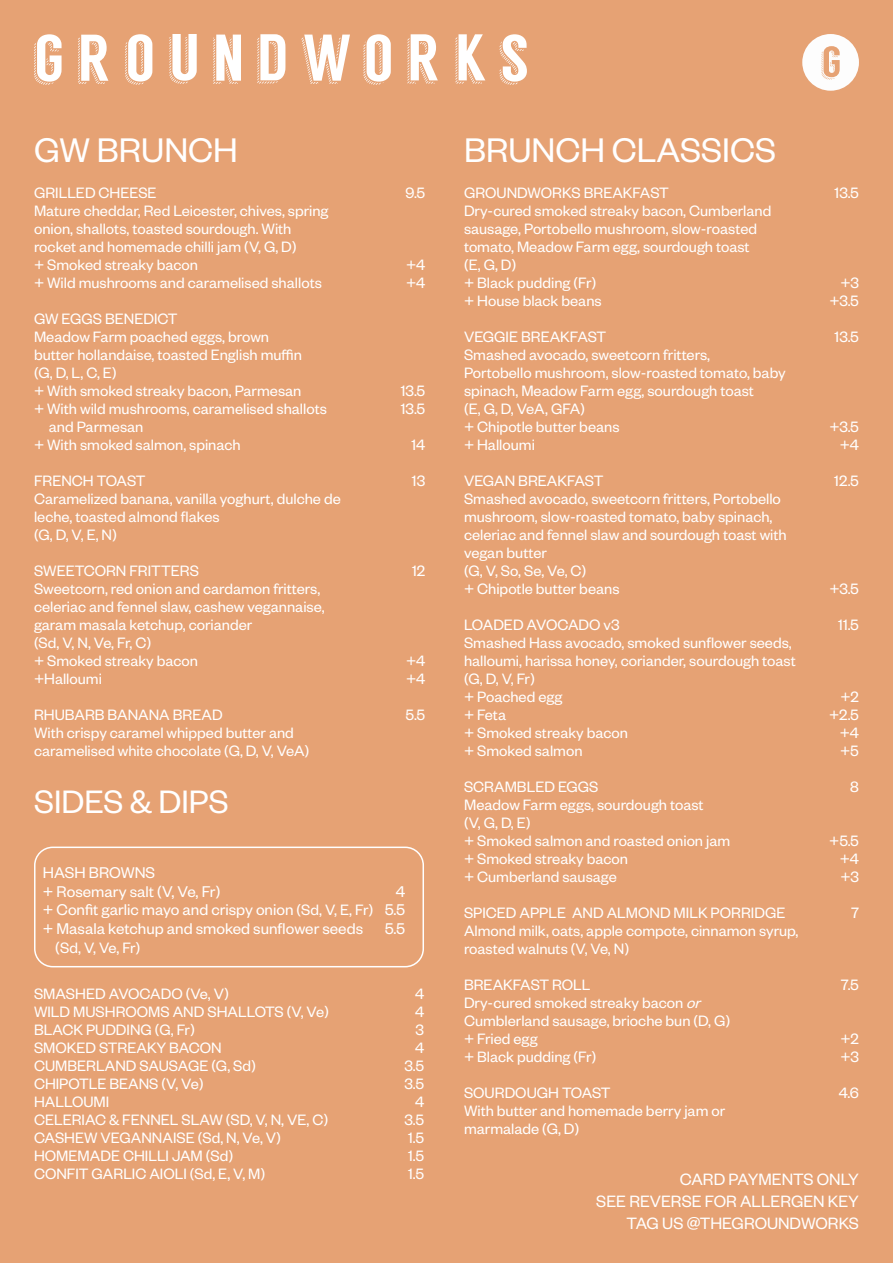
<style>
.page{position:relative;width:893px;height:1263px;background:#e6a274}
.page>*{position:absolute;margin:0;border:0;box-sizing:border-box;transform-origin:0 0}
.t1{font:37.5px "Founders Grotesk";color:#fff}
.t2{font:35.7px "Founders Grotesk";color:#fff}
.t3{font:18px "Founders Grotesk";color:#fff}
.t4{font:17.1px "Founders Grotesk";color:#fff}
.t5{font:16.5px/18px "Founders Grotesk";color:#fff}
.s1{font-size:16.5px}
.s2{font-size:17.1px}
.s3{font-style:italic}
</style>
<div class="page">
<svg style="left:34px;top:34px;width:28px;height:51px"></svg>
<svg style="left:78px;top:35px;width:30px;height:49px"></svg>
<svg style="left:125px;top:34px;width:27px;height:51px"></svg>
<svg style="left:169px;top:34px;width:28px;height:50px"></svg>
<svg style="left:213px;top:35px;width:28px;height:49px"></svg>
<svg style="left:257px;top:34px;width:28px;height:50px"></svg>
<svg style="left:301px;top:35px;width:49px;height:49px"></svg>
<svg style="left:363px;top:34px;width:28px;height:51px"></svg>
<svg style="left:408px;top:34px;width:30px;height:50px"></svg>
<svg style="left:455px;top:34px;width:30px;height:50px"></svg>
<svg style="left:500px;top:34px;width:27px;height:51px"></svg>
<svg style="left:802px;top:34px;width:57px;height:57px"></svg>
<div style="left:34px;top:846px;width:390px;height:121px;border:2px solid #fff;border-radius:18px"></div>
<p class="t1" style="left:34px;top:127px;width:205px">GW BRUNCH</p>
<p class="t5" style="left:34px;top:183px;width:296px">GRILLED CHEESE<br>Mature cheddar, Red Leicester, chives, spring onion, shallots, toasted sourdough. With</p>
<p class="t5" style="left:34px;top:237px;width:264px">rocket and homemade chilli jam (V, G, D)</p>
<p class="t5" style="left:34px;top:255px;width:165px">+ Smoked streaky bacon</p>
<p class="t5" style="left:34px;top:273px;width:289px">+ Wild mushrooms and caramelised shallots</p>
<p class="t5" style="left:34px;top:309px;width:145px">GW EGGS BENEDICT</p>
<p class="t5" style="left:34px;top:327px;width:237px">Meadow Farm poached eggs, brown</p>
<p class="t5" style="left:34px;top:345px;width:269px">butter hollandaise, toasted English muffin</p>
<p class="t5" style="left:34px;top:363px;width:84px">(G, D, L, C, E)</p>
<p class="t5" style="left:34px;top:381px;width:269px">+ With smoked streaky bacon, Parmesan</p>
<p class="t5" style="left:49px;top:399px;width:280px;text-indent:-15px">+ With wild mushrooms, caramelised shallots and Parmesan</p>
<p class="t5" style="left:34px;top:435px;width:208px">+ With smoked salmon, spinach</p>
<p class="t5" style="left:34px;top:471px;width:113px">FRENCH TOAST</p>
<p class="t5" style="left:34px;top:489px;width:308px">Caramelized banana, vanilla yoghurt, dulche de leche, toasted almond flakes</p>
<p class="t5" style="left:34px;top:525px;width:84px">(G, D, V, E, N)</p>
<p class="t5" style="left:34px;top:561px;width:166px">SWEETCORN FRITTERS</p>
<p class="t5" style="left:34px;top:579px;width:292px">Sweetcorn, red onion and cardamon fritters, celeriac and fennel slaw, cashew vegannaise,</p>
<p class="t5" style="left:34px;top:615px;width:220px">garam masala ketchup, coriander</p>
<p class="t5" style="left:34px;top:633px;width:119px">(Sd, V, N, Ve, Fr, C)</p>
<p class="t5" style="left:34px;top:651px;width:165px">+ Smoked streaky bacon</p>
<p class="t5" style="left:34px;top:669px;width:69px">+Halloumi</p>
<p class="t5" style="left:34px;top:705px;width:190px">RHUBARB BANANA BREAD</p>
<p class="t5" style="left:34px;top:723px;width:261px">With crispy caramel whipped butter and</p>
<p class="t5" style="left:34px;top:741px;width:277px">caramelised white chocolate (G, D, V, VeA)</p>
<p class="t2" style="left:34px;top:780px;width:196px">SIDES &amp; DIPS</p>
<p class="t5" style="left:405px;top:183px;width:21px">9.5</p>
<p class="t5" style="left:406px;top:255px;width:21px">+4</p>
<p class="t5" style="left:406px;top:273px;width:21px">+4</p>
<p class="t5" style="left:401px;top:381px;width:26px">13.5</p>
<p class="t5" style="left:401px;top:399px;width:26px">13.5</p>
<p class="t5" style="left:411px;top:435px;width:15px">14</p>
<p class="t5" style="left:412px;top:471px;width:15px">13</p>
<p class="t5" style="left:412px;top:561px;width:15px">12</p>
<p class="t5" style="left:406px;top:651px;width:21px">+4</p>
<p class="t5" style="left:406px;top:669px;width:21px">+4</p>
<p class="t5" style="left:406px;top:705px;width:21px">5.5</p>
<p class="t4" style="left:43px;top:862px;width:114px">HASH BROWNS</p>
<p class="t4" style="left:43px;top:881px;width:179px">+ Rosemary salt (V, Ve, Fr)</p>
<p class="t4" style="left:43px;top:899px;width:332px">+ Confit garlic mayo and crispy onion <span class="s1">(Sd, V, E, Fr)</span></p>
<p class="t4" style="left:43px;top:918px;width:322px">+ Masala ketchup and smoked sunflower seeds</p>
<p class="t5" style="left:55px;top:937px;width:87px"><span class="s2">(</span>Sd, V, Ve, Fr)</p>
<p class="t4" style="left:396px;top:881px;width:11px">4</p>
<p class="t4" style="left:385px;top:899px;width:22px">5.5</p>
<p class="t4" style="left:385px;top:918px;width:22px">5.5</p>
<p class="t5" style="left:34px;top:984px;width:196px">SMASHED AVOCADO (Ve, V)</p>
<p class="t5" style="left:34px;top:1002px;width:296px">WILD MUSHROOMS AND SHALLOTS (V, Ve)</p>
<p class="t5" style="left:34px;top:1020px;width:162px">BLACK PUDDING (G, Fr)</p>
<p class="t5" style="left:34px;top:1038px;width:189px">SMOKED STREAKY BACON</p>
<p class="t5" style="left:34px;top:1056px;width:223px">CUMBERLAND SAUSAGE (G, Sd)</p>
<p class="t5" style="left:34px;top:1074px;width:171px">CHIPOTLE BEANS (V, Ve)</p>
<p class="t5" style="left:34px;top:1092px;width:77px">HALLOUMI</p>
<p class="t5" style="left:34px;top:1110px;width:296px">CELERIAC &amp; FENNEL SLAW (SD, V, N, VE, C)</p>
<p class="t5" style="left:34px;top:1128px;width:248px">CASHEW VEGANNAISE (Sd, N, Ve, V)<br>HOMEMADE CHILLI JAM (Sd)</p>
<p class="t5" style="left:34px;top:1164px;width:233px">CONFIT GARLIC AIOLI (Sd, E, V, M)</p>
<p class="t5" style="left:415px;top:984px;width:11px">4</p>
<p class="t5" style="left:415px;top:1002px;width:11px">4</p>
<p class="t5" style="left:415px;top:1020px;width:10px">3</p>
<p class="t5" style="left:415px;top:1038px;width:11px">4</p>
<p class="t5" style="left:404px;top:1056px;width:21px">3.5</p>
<p class="t5" style="left:404px;top:1074px;width:21px">3.5</p>
<p class="t5" style="left:415px;top:1092px;width:11px">4</p>
<p class="t5" style="left:404px;top:1110px;width:21px">3.5</p>
<p class="t5" style="left:408px;top:1128px;width:17px">1.5</p>
<p class="t5" style="left:408px;top:1146px;width:17px">1.5</p>
<p class="t5" style="left:408px;top:1164px;width:17px">1.5</p>
<p class="t1" style="left:464px;top:127px;width:314px">BRUNCH CLASSICS</p>
<p class="t5" style="left:464px;top:183px;width:206px">GROUNDWORKS BREAKFAST</p>
<p class="t5" style="left:464px;top:201px;width:309px">Dry-cured smoked streaky bacon, Cumberland sausage, Portobello mushroom, slow-roasted</p>
<p class="t5" style="left:464px;top:237px;width:287px">tomato, Meadow Farm egg, sourdough toast</p>
<p class="t5" style="left:464px;top:255px;width:54px">(E, G, D)</p>
<p class="t5" style="left:464px;top:273px;width:134px">+ Black pudding (Fr)</p>
<p class="t5" style="left:464px;top:291px;width:139px">+ House black beans</p>
<p class="t5" style="left:464px;top:327px;width:144px">VEGGIE BREAKFAST</p>
<p class="t5" style="left:464px;top:345px;width:248px">Smashed avocado, sweetcorn fritters,</p>
<p class="t5" style="left:464px;top:363px;width:323px">Portobello mushroom, slow-roasted tomato, baby spinach, Meadow Farm egg, sourdough toast</p>
<p class="t5" style="left:464px;top:399px;width:122px">(E, G, D, VeA, GFA)</p>
<p class="t5" style="left:464px;top:417px;width:157px">+ Chipotle butter beans</p>
<p class="t5" style="left:464px;top:435px;width:72px">+ Halloumi</p>
<p class="t5" style="left:464px;top:471px;width:141px">VEGAN BREAKFAST</p>
<p class="t5" style="left:464px;top:489px;width:324px">Smashed avocado, sweetcorn fritters, Portobello mushroom, slow-roasted tomato, baby spinach, celeriac and fennel slaw and sourdough toast with vegan butter</p>
<p class="t5" style="left:464px;top:561px;width:124px">(G, V, So, Se, Ve, C)</p>
<p class="t5" style="left:464px;top:579px;width:157px">+ Chipotle butter beans</p>
<p class="t5" style="left:464px;top:615px;width:157px">LOADED AVOCADO v3</p>
<p class="t5" style="left:464px;top:633px;width:333px">Smashed Hass avocado, smoked sunflower seeds, halloumi, harissa honey, coriander, sourdough toast (G, D, V, Fr)</p>
<p class="t5" style="left:464px;top:687px;width:100px">+ Poached egg</p>
<p class="t5" style="left:464px;top:705px;width:44px">+ Feta</p>
<p class="t5" style="left:464px;top:723px;width:165px">+ Smoked streaky bacon</p>
<p class="t5" style="left:464px;top:741px;width:120px">+ Smoked salmon</p>
<p class="t5" style="left:464px;top:777px;width:136px">SCRAMBLED EGGS</p>
<p class="t5" style="left:464px;top:795px;width:241px">Meadow Farm eggs, sourdough toast</p>
<p class="t5" style="left:464px;top:813px;width:68px">(V, G, D, E)</p>
<p class="t5" style="left:464px;top:831px;width:268px">+ Smoked salmon and roasted onion jam</p>
<p class="t5" style="left:464px;top:849px;width:165px">+ Smoked streaky bacon</p>
<p class="t5" style="left:464px;top:867px;width:154px">+ Cumberland sausage</p>
<p class="t5" style="left:464px;top:903px;width:323px">SPICED APPLE AND ALMOND MILK PORRIDGE</p>
<p class="t5" style="left:464px;top:921px;width:336px">Almond milk, oats, apple compote, cinnamon syrup, roasted walnuts (V, Ve, N)</p>
<p class="t5" style="left:464px;top:975px;width:242px">BREAKFAST ROLL<br>Dry-cured smoked streaky bacon <span class="s3">or</span></p>
<p class="t5" style="left:464px;top:1011px;width:268px">Cumblerland sausage, brioche bun (D, G)</p>
<p class="t5" style="left:464px;top:1029px;width:75px">+ Fried egg</p>
<p class="t5" style="left:464px;top:1047px;width:134px">+ Black pudding (Fr)</p>
<p class="t5" style="left:464px;top:1083px;width:263px">SOURDOUGH TOAST<br>With butter and homemade berry jam or</p>
<p class="t5" style="left:464px;top:1119px;width:117px">marmalade (G, D)</p>
<p class="t5" style="left:835px;top:183px;width:26px">13.5</p>
<p class="t5" style="left:840px;top:273px;width:20px">+3</p>
<p class="t5" style="left:829px;top:291px;width:31px">+3.5</p>
<p class="t5" style="left:835px;top:327px;width:26px">13.5</p>
<p class="t5" style="left:829px;top:417px;width:31px">+3.5</p>
<p class="t5" style="left:840px;top:435px;width:21px">+4</p>
<p class="t5" style="left:834px;top:471px;width:26px">12.5</p>
<p class="t5" style="left:829px;top:579px;width:31px">+3.5</p>
<p class="t5" style="left:838px;top:615px;width:22px">11.5</p>
<p class="t5" style="left:841px;top:687px;width:20px">+2</p>
<p class="t5" style="left:829px;top:705px;width:31px">+2.5</p>
<p class="t5" style="left:840px;top:723px;width:21px">+4</p>
<p class="t5" style="left:840px;top:741px;width:20px">+5</p>
<p class="t5" style="left:850px;top:777px;width:10px">8</p>
<p class="t5" style="left:829px;top:831px;width:31px">+5.5</p>
<p class="t5" style="left:840px;top:849px;width:21px">+4</p>
<p class="t5" style="left:840px;top:867px;width:20px">+3</p>
<p class="t5" style="left:851px;top:903px;width:9px">7</p>
<p class="t5" style="left:841px;top:975px;width:20px">7.5</p>
<p class="t5" style="left:841px;top:1029px;width:20px">+2</p>
<p class="t5" style="left:840px;top:1047px;width:20px">+3</p>
<p class="t5" style="left:839px;top:1083px;width:22px">4.6</p>
<p class="t3" style="left:680px;top:1168px;width:181px">CARD PAYMENTS ONLY</p>
<p class="t3" style="left:596px;top:1190px;width:264px">SEE REVERSE FOR ALLERGEN KEY</p>
<p class="t3" style="left:626px;top:1212px;width:234px">TAG US @THEGROUNDWORKS</p>
</div>
